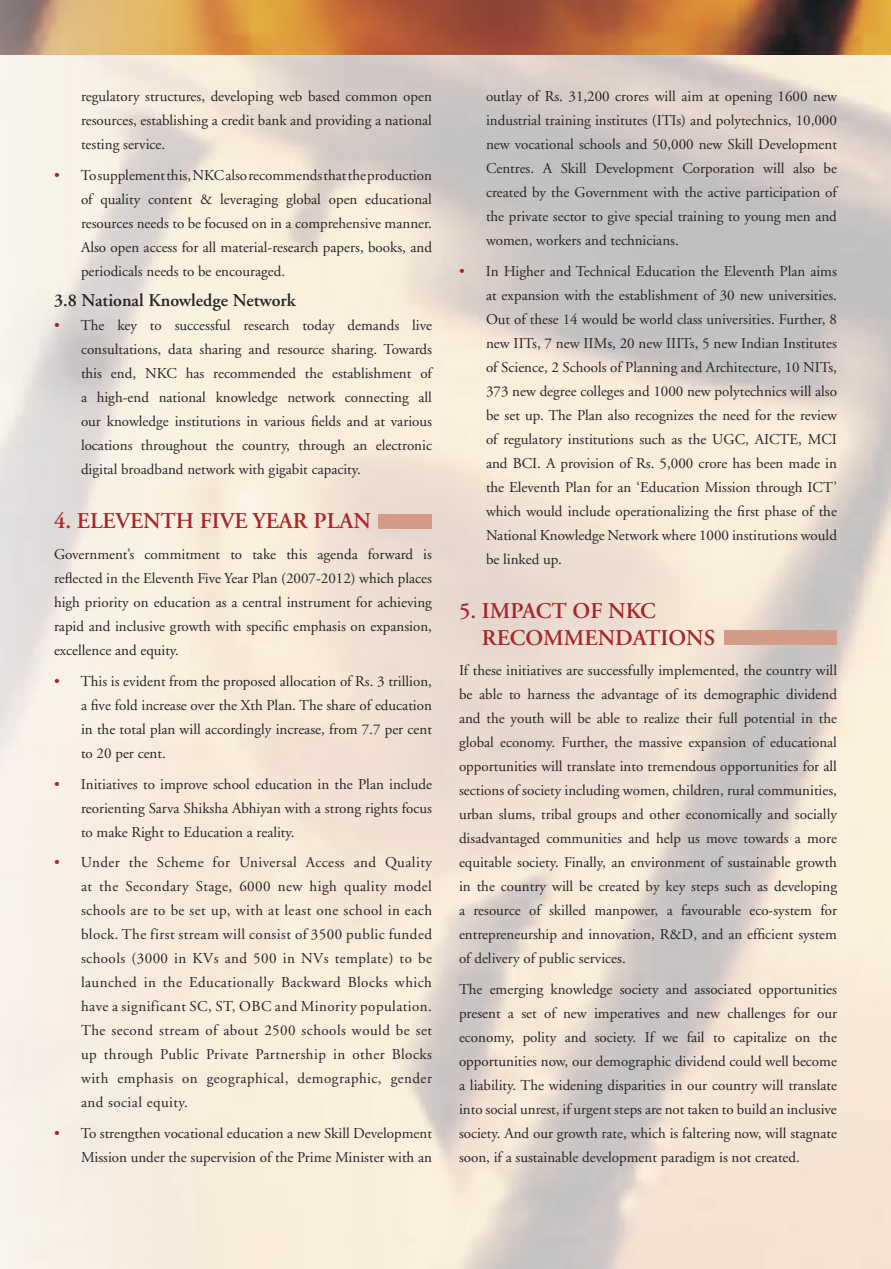
<style>
.page{position:relative;width:891px;height:1269px;background:#fff}
.page>*{position:absolute;margin:0;border:0;box-sizing:border-box;transform-origin:0 0}
.t1{font:600 22.5px/27px "Adobe Garamond";color:#a8262b}
.t2{font:600 18px "Adobe Garamond";color:#272425}
.t3{font:15px/24px "Adobe Garamond";color:#272425;text-align:justify}
.s1{color:#a8262b}
</style>
<div class="page">
<img style="left:0;top:0;width:891px;height:55px">
<div style="left:378px;top:514px;width:54px;height:15px;background:#d49c86"></div>
<div style="left:725px;top:630px;width:112px;height:15px;background:#d49c86"></div>
<p class="t3" style="left:81px;top:85px;width:353px">regulatory structures, developing web based common open resources, establishing a credit bank and providing a national testing service.</p>
<p class="t3" style="left:81px;top:163px;width:353px;text-indent:-27px"><span class="s1">•</span> To supplement this, NKC also recommends that the production of quality content &amp; leveraging global open educational resources needs to be focused on in a comprehensive manner.<br>Also open access for all material-research papers, books, and periodicals needs to be encouraged.</p>
<p class="t2" style="left:54px;top:291px;width:243px">3.8 National Knowledge Network</p>
<p class="t3" style="left:81px;top:314px;width:353px;text-indent:-27px"><span class="s1">•</span> The key to successful research today demands live consultations, data sharing and resource sharing. Towards this end, NKC has recommended the establishment of a high-end national knowledge network connecting all our knowledge institutions in various fields and at various locations throughout the country, through an electronic digital broadband network with gigabit capacity.</p>
<h1 class="t1" style="left:54px;top:508px;width:319px">4. ELEVENTH FIVE YEAR PLAN</h1>
<p class="t3" style="left:54px;top:543px;width:380px">Government’s commitment to take this agenda forward is reflected in the Eleventh Five Year Plan (2007-2012) which places high priority on education as a central instrument for achieving rapid and inclusive growth with specific emphasis on expansion, excellence and equity.</p>
<p class="t3" style="left:81px;top:670px;width:352px;text-indent:-27px"><span class="s1">•</span> This is evident from the proposed allocation of Rs. 3 trillion, a five fold increase over the Xth Plan. The share of education in the total plan will accordingly increase, from 7.7 per cent to 20 per cent.</p>
<p class="t3" style="left:81px;top:772px;width:352px;text-indent:-27px"><span class="s1">•</span> Initiatives to improve school education in the Plan include reorienting Sarva Shiksha Abhiyan with a strong rights focus to make Right to Education a reality.</p>
<p class="t3" style="left:81px;top:851px;width:353px;text-indent:-27px"><span class="s1">•</span> Under the Scheme for Universal Access and Quality at the Secondary Stage, 6000 new high quality model schools are to be set up, with at least one school in each block. The first stream will consist of 3500 public funded schools (3000 in KVs and 500 in NVs template) to be launched in the Educationally Backward Blocks which have a significant SC, ST, OBC and Minority population.<br>The second stream of about 2500 schools would be set up through Public Private Partnership in other Blocks with emphasis on geographical, demographic, gender and social equity.</p>
<p class="t3" style="left:54px;top:1122px;width:380px;text-align:right"><span class="s1">•</span> To strengthen vocational education a new Skill Development<br>Mission under the supervision of the Prime Minister with an</p>
<p class="t3" style="left:486px;top:85px;width:352px">outlay of Rs. 31,200 crores will aim at opening 1600 new industrial training institutes (ITIs) and polytechnics, 10,000 new vocational schools and 50,000 new Skill Development Centres. A Skill Development Corporation will also be created by the Government with the active participation of the private sector to give special training to young men and women, workers and technicians.</p>
<p class="t3" style="left:486px;top:259px;width:353px;text-indent:-27px"><span class="s1">•</span> In Higher and Technical Education the Eleventh Plan aims at expansion with the establishment of 30 new universities.<br>Out of these 14 would be world class universities. Further, 8 new IITs, 7 new IIMs, 20 new IIITs, 5 new Indian Institutes of Science, 2 Schools of Planning and Architecture, 10 NITs, 373 new degree colleges and 1000 new polytechnics will also be set up. The Plan also recognizes the need for the review of regulatory institutions such as the UGC, AICTE, MCI and BCI. A provision of Rs. 5,000 crore has been made in the Eleventh Plan for an ‘Education Mission through ICT’ which would include operationalizing the first phase of the National Knowledge Network where 1000 institutions would be linked up.</p>
<h1 class="t1" style="left:482px;top:597px;width:235px;text-indent:-23px">5. IMPACT OF NKC<br>RECOMMENDATIONS</h1>
<p class="t3" style="left:459px;top:659px;width:380px">If these initiatives are successfully implemented, the country will be able to harness the advantage of its demographic dividend and the youth will be able to realize their full potential in the global economy. Further, the massive expansion of educational opportunities will translate into tremendous opportunities for all sections of society including women, children, rural communities, urban slums, tribal groups and other economically and socially disadvantaged communities and help us move towards a more equitable society. Finally, an environment of sustainable growth in the country will be created by key steps such as developing a resource of skilled manpower, a favourable eco-system for entrepreneurship and innovation, R&amp;D, and an efficient system of delivery of public services.</p>
<p class="t3" style="left:459px;top:978px;width:380px">The emerging knowledge society and associated opportunities present a set of new imperatives and new challenges for our economy, polity and society. If we fail to capitalize on the opportunities now, our demographic dividend could well become a liability. The widening disparities in our country will translate into social unrest, if urgent steps are not taken to build an inclusive society. And our growth rate, which is faltering now, will stagnate soon, if a sustainable development paradigm is not created.</p>
</div>
